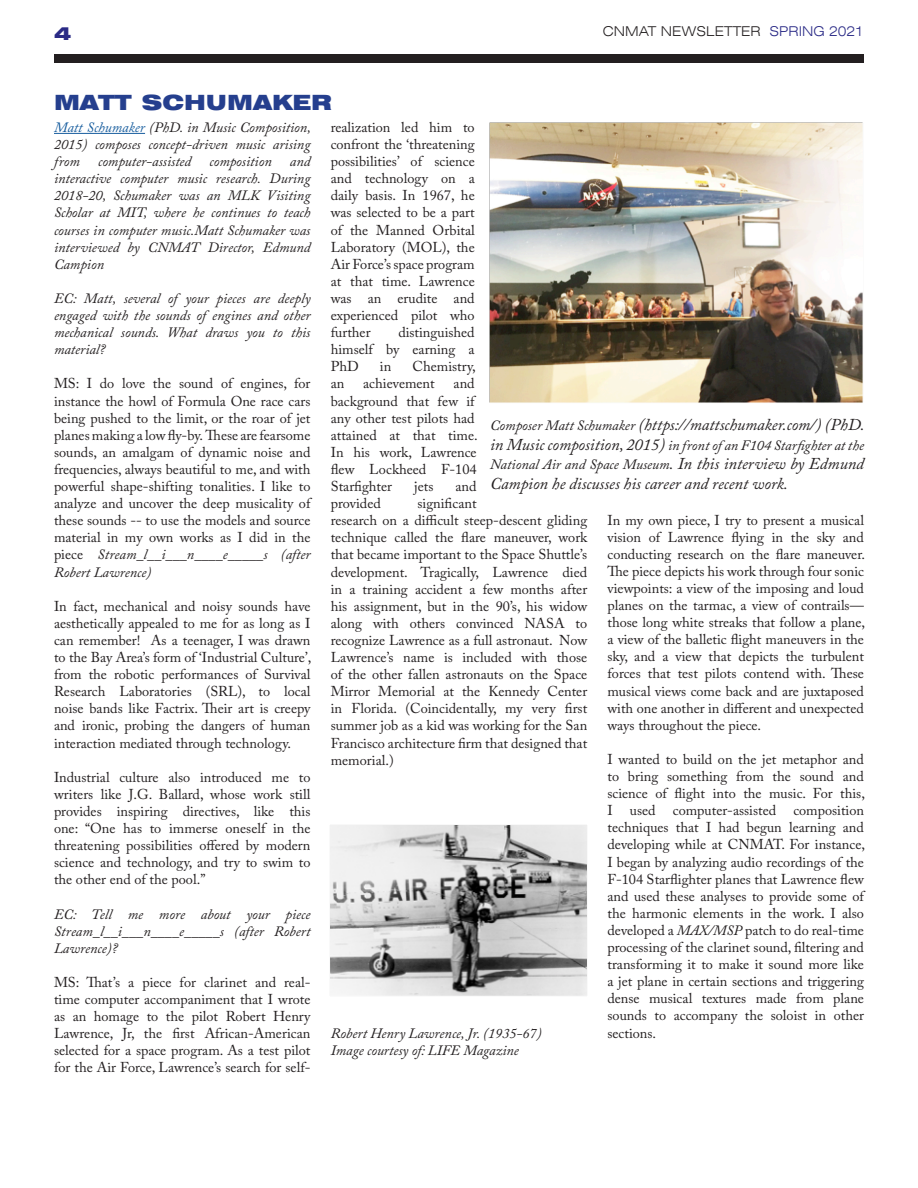
<style>
.page{position:relative;width:918px;height:1188px;background:#fff}
.page>*{position:absolute;margin:0;border:0;box-sizing:border-box;transform-origin:0 0}
.t1{font:900 expanded 21px "Swiss 721 BT";color:#253f8e}
.t2{font:900 expanded 18px "Swiss 721 BT";color:#2a2a86}
.t3{font:italic 16.5px "Adobe Caslon Pro";color:#231f20}
.t4{font:14.25px/17.1px "Adobe Caslon Pro";color:#231f20;text-align:justify}
.t5{font:italic 14.25px/17.1px "Adobe Caslon Pro";color:#231f20;text-align:justify}
.t6{font:300 expanded 13.5px "Swiss 721 BT";color:#231f20}
.s1{color:#2a2a86}
.s2{color:#175d9e}
.s3{font-style:italic}
.s4{font-size:14.25px}
.s5{font-size:16.5px}
</style>
<div class="page">
<hr style="left:54px;top:133px;width:91px;height:1px;background:#175d9e">
<div style="left:54px;top:54px;width:810px;height:9px;background:#231f20"></div>
<img style="left:489px;top:122px;width:374px;height:281px">
<img style="left:330px;top:825px;width:257px;height:171px">
<p class="t2" style="left:54px;top:22px;width:19px">4</p>
<h1 class="t1" style="left:54px;top:90px;width:279px">MATT SCHUMAKER</h1>
<p class="t6" style="left:603px;top:23px;width:263px">CNMAT NEWSLETTER <span class="s1">SPRING 2021</span></p>
<p class="t5" style="left:54px;top:119px;width:258px"><span class="s2">Matt Schumaker</span> (PhD. in Music Composition, 2015) composes concept-driven music arising from</p>
<p class="t5" style="left:54px;top:153px;width:258px;text-indent:236px">and interactive computer music research. During 2018-20, Schumaker was an MLK Visiting Scholar at MIT, where he continues to teach courses in computer music.Matt Schumaker was interviewed by CNMAT Director, Edmund Campion</p>
<p class="t5" style="left:54px;top:290px;width:258px">EC: Matt, several of your pieces are deeply engaged with the sounds of engines and other mechanical sounds. What draws you to this material?</p>
<p class="t4" style="left:54px;top:375px;width:258px">MS: I do love the sound of engines, for instance the howl of Formula One race cars being pushed to the limit, or the roar of jet planes making a low fly-by. These are fearsome sounds, an amalgam of dynamic noise and frequencies, always beautiful to me, and with powerful shape-shifting tonalities. I like to analyze and uncover the deep musicality of these sounds -- to use the models and source material in my own works as I did in the piece <span class="s3">Stream_l__i___n____e_____s (after Robert Lawrence)</span></p>
<p class="t4" style="left:54px;top:597px;width:259px">In fact, mechanical and noisy sounds have aesthetically appealed to me for as long as I can remember! As a teenager, I was drawn to the Bay Area’s form of ‘Industrial Culture’, from the robotic performances of Survival Research Laboratories (SRL), to local noise bands like Factrix. Their art is creepy and ironic, probing the dangers of human interaction mediated through technology.</p>
<p class="t4" style="left:54px;top:768px;width:258px">Industrial culture also introduced me to writers like J.G. Ballard, whose work still provides inspiring directives, like this one: “One has to immerse oneself in the threatening possibilities offered by modern science and technology, and try to swim to the other end of the pool.”</p>
<p class="t5" style="left:54px;top:905px;width:258px">EC: Tell me more about your piece Stream_l__i___n____e_____s (after Robert Lawrence)?</p>
<p class="t4" style="left:54px;top:974px;width:258px">MS: That’s a piece for clarinet and real&shy;time computer accompaniment that I wrote as an homage to the pilot Robert Henry Lawrence, Jr, the first African-American selected for a space program. As a test pilot for the Air Force, Lawrence’s search for self-</p>
<p class="t5" style="left:98px;top:153px;width:95px">computer-assisted</p>
<p class="t5" style="left:209px;top:153px;width:64px">composition</p>
<p class="t4" style="left:331px;top:119px;width:146px">realization led him to confront the ‘threatening possibilities’ of science and technology on a daily basis. In 1967, he was selected to be a part of the Manned Orbital Laboratory (MOL), the Air Force’s space program at that time. Lawrence was an erudite and experienced pilot who further</p>
<p class="t4" style="left:331px;top:324px;width:145px;text-indent:68px">distinguished himself by earning a PhD</p>
<p class="t4" style="left:380px;top:358px;width:13px">in</p>
<p class="t4" style="left:412px;top:358px;width:65px">Chemistry,</p>
<p class="t4" style="left:331px;top:375px;width:148px;text-align:left;text-indent:123px">and background that few if any other test pilots had attained at that time.<br>In his work, Lawrence flew Lockheed F-104<br>Starfighter</p>
<p class="t4" style="left:331px;top:375px;width:15px">an</p>
<p class="t4" style="left:363px;top:375px;width:73px">achievement</p>
<p class="t4" style="left:414px;top:478px;width:21px">jets</p>
<p class="t4" style="left:456px;top:478px;width:23px">and</p>
<p class="t3" style="left:490px;top:415px;width:376px"><span class="s4">Composer Matt Schumaker</span> (https://mattschumaker.com/) (PhD.</p>
<p class="t5" style="left:490px;top:435px;width:375px;line-height:19.8px"><span class="s5">in Music composition, 2015)</span> in front of an F104 Starfighter at the<br>National Air and Space Museum<span class="s5">. In this interview by Edmund</span></p>
<p class="t3" style="left:490px;top:474px;width:299px">Campion he discusses his career and recent work.</p>
<p class="t4" style="left:331px;top:495px;width:258px;text-align:left;text-indent:87px">significant<br>research on a difficult steep-descent gliding technique called the flare maneuver, work that became important to the Space Shuttle’s development. Tragically, Lawrence died in a training accident a few months after his assignment, but in the 90’s, his widow along with others convinced NASA to recognize Lawrence as a full astronaut. Now Lawrence’s name is included with those of the other fallen astronauts on the Space Mirror Memorial at the Kennedy Center in Florida. (Coincidentally, my very first summer job as a kid was working for the San Francisco architecture firm that designed that memorial.)</p>
<p class="t4" style="left:331px;top:495px;width:52px">provided</p>
<p class="t5" style="left:331px;top:1025px;width:212px">Robert Henry Lawrence, Jr. (1935-67)<br>Image courtesy of: LIFE Magazine</p>
<p class="t4" style="left:608px;top:511px;width:259px">In my own piece, I try to present a musical vision of Lawrence flying in the sky and conducting research on the flare maneuver.<br>The piece depicts his work through four sonic viewpoints: a view of the imposing and loud planes on the tarmac, a view of contrails— those long white streaks that follow a plane, a view of the balletic flight maneuvers in the sky, and a view that depicts the turbulent forces that test pilots contend with. These musical views come back and are juxtaposed with one another in different and unexpected ways throughout the piece.</p>
<p class="t4" style="left:608px;top:750px;width:259px">I wanted to build on the jet metaphor and to bring something from the sound and science of flight into the music. For this, I used computer-assisted composition techniques that I had begun learning and developing while at CNMAT. For instance, I began by analyzing audio recordings of the F-104 Starflighter planes that Lawrence flew and used these analyses to provide some of the harmonic elements in the work. I also developed a <span class="s3">MAX/MSP</span> patch to do real-time processing of the clarinet sound, filtering and transforming it to make it sound more like a jet plane in certain sections and triggering dense musical textures made from plane sounds to accompany the soloist in other sections.</p>
</div>
